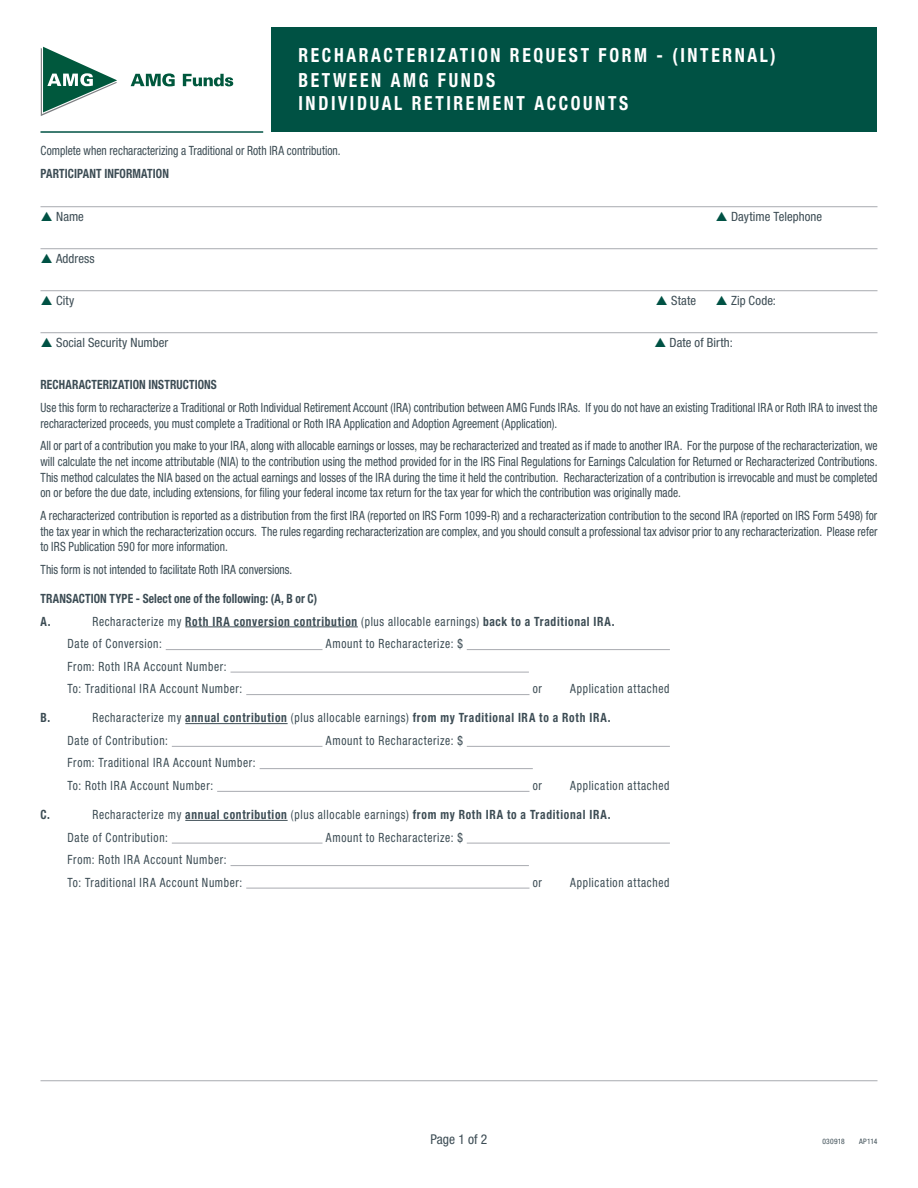
<style>
.page{position:relative;width:918px;height:1188px;background:#fff}
.page>*{position:absolute;margin:0;border:0;box-sizing:border-box;transform-origin:0 0}
.t1{font:700 condensed 19.5px/24.2px "Helvetica Neue LT Std";letter-spacing:.15em;color:#fff;scale:.9 1}
.t2{font:condensed 13.5px "Helvetica Neue LT Std";color:#3c4c54}
.t3{font:condensed 12.75px/15.8px "Helvetica Neue LT Std";letter-spacing:.01em;color:#3c4c54;text-align:justify;scale:.9 1}
.t4{font:condensed 12.75px/22.5px "Helvetica Neue LT Std";letter-spacing:.06em;color:#3c4c54;scale:.9 1}
.t5{font:700 condensed 12.75px/22.5px "Helvetica Neue LT Std";letter-spacing:.01em;color:#3c4c54;scale:.9 1}
.t6{font:condensed 12.75px "Helvetica Neue LT Std";letter-spacing:.01em;color:#3c4c54}
.t7{font:condensed 12.75px "Helvetica Neue LT Std";letter-spacing:.055em;color:#3c4c54;scale:.9 1}
.t8{font:condensed 7.5px "Helvetica Neue LT Std";letter-spacing:.03em;color:#3c4c54}
.s1{font-weight:700}
</style>
<div class="page">
<div style="left:272px;top:27px;width:606px;height:105px;background:#005244"></div>
<hr style="left:40px;top:1080px;width:838px;height:1px;background:#a8aab0">
<hr style="left:40px;top:131px;width:223px;height:2px;background:#005244">
<svg style="left:41px;top:47px;width:76px;height:69px"></svg>
<svg style="left:131px;top:73px;width:44px;height:13px"></svg>
<svg style="left:183px;top:74px;width:50px;height:12px"></svg>
<hr style="left:40px;top:206px;width:838px;height:1px;background:#a8aab0">
<hr style="left:40px;top:248px;width:838px;height:1px;background:#a8aab0">
<hr style="left:40px;top:290px;width:838px;height:1px;background:#a8aab0">
<hr style="left:40px;top:332px;width:838px;height:1px;background:#a8aab0">
<hr style="left:185px;top:627px;width:173px;height:1px;background:#3c4c54">
<hr style="left:166px;top:649px;width:156px;height:1px;background:#a8aab0">
<hr style="left:467px;top:649px;width:203px;height:1px;background:#a8aab0">
<hr style="left:231px;top:672px;width:298px;height:1px;background:#a8aab0">
<hr style="left:246px;top:694px;width:284px;height:1px;background:#a8aab0">
<hr style="left:185px;top:723px;width:103px;height:1px;background:#3c4c54">
<hr style="left:172px;top:746px;width:150px;height:1px;background:#a8aab0">
<hr style="left:467px;top:746px;width:203px;height:1px;background:#a8aab0">
<hr style="left:260px;top:768px;width:273px;height:1px;background:#a8aab0">
<hr style="left:217px;top:791px;width:312px;height:1px;background:#a8aab0">
<hr style="left:185px;top:820px;width:103px;height:1px;background:#3c4c54">
<hr style="left:172px;top:843px;width:150px;height:1px;background:#a8aab0">
<hr style="left:467px;top:843px;width:203px;height:1px;background:#a8aab0">
<hr style="left:231px;top:865px;width:298px;height:1px;background:#a8aab0">
<hr style="left:246px;top:888px;width:284px;height:1px;background:#a8aab0">
<h1 class="t1" style="left:298px;top:43px;width:532px">RECHARACTERIZATION REQUEST FORM - (INTERNAL)<br>BETWEEN AMG FUNDS<br>INDIVIDUAL RETIREMENT ACCOUNTS</h1>
<p class="t3" style="left:40px;top:143px;width:335px">Complete when recharacterizing a Traditional or Roth IRA contribution.</p>
<p class="t5" style="left:40px;top:162px;width:144px">PARTICIPANT INFORMATION</p>
<p class="t6" style="left:56px;top:209px;width:29px">Name</p>
<p class="t6" style="left:731px;top:209px;width:93px">Daytime Telephone</p>
<p class="t6" style="left:56px;top:251px;width:40px">Address</p>
<p class="t6" style="left:56px;top:293px;width:20px">City</p>
<p class="t6" style="left:671px;top:293px;width:27px">State</p>
<p class="t6" style="left:731px;top:293px;width:47px">Zip Code:</p>
<p class="t6" style="left:56px;top:335px;width:114px">Social Security Number</p>
<p class="t6" style="left:670px;top:335px;width:65px">Date of Birth:</p>
<p class="t5" style="left:40px;top:373px;width:198px">RECHARACTERIZATION INSTRUCTIONS</p>
<p class="t3" style="left:40px;top:399px;width:931px">Use this form to recharacterize a Traditional or Roth Individual Retirement Account (IRA) contribution between AMG Funds IRAs. If you do not have an existing Traditional IRA or Roth IRA to invest the recharacterized proceeds, you must complete a Traditional or Roth IRA Application and Adoption Agreement (Application).</p>
<p class="t3" style="left:40px;top:438px;width:932px">All or part of a contribution you make to your IRA, along with allocable earnings or losses, may be recharacterized and treated as if made to another IRA. For the purpose of the recharacterization, we will calculate the net income attributable (NIA) to the contribution using the method provided for in the IRS Final Regulations for Earnings Calculation for Returned or Recharacterized Contributions.<br>This method calculates the NIA based on the actual earnings and losses of the IRA during the time it held the contribution. Recharacterization of a contribution is irrevocable and must be completed on or before the due date, including extensions, for filing your federal income tax return for the tax year for which the contribution was originally made.</p>
<p class="t3" style="left:40px;top:507px;width:931px">A recharacterized contribution is reported as a distribution from the first IRA (reported on IRS Form 1099-R) and a recharacterization contribution to the second IRA (reported on IRS Form 5498) for the tax year in which the recharacterization occurs. The rules regarding recharacterization are complex, and you should consult a professional tax advisor prior to any recharacterization. Please refer to IRS Publication 590 for more information.</p>
<p class="t3" style="left:40px;top:561px;width:281px">This form is not intended to facilitate Roth IRA conversions.</p>
<p class="t5" style="left:40px;top:587px;width:309px">TRANSACTION TYPE - Select one of the following: (A, B or C)<br>A.</p>
<p class="t4" style="left:68px;top:610px;width:609px;text-indent:25px">Recharacterize my <span class="s1">Roth IRA conversion contribution</span> (plus allocable earnings) <span class="s1">back to a Traditional IRA.<br></span>Date of Conversion:</p>
<p class="t4" style="left:326px;top:632px;width:154px">Amount to Recharacterize: $</p>
<p class="t4" style="left:68px;top:655px;width:196px">From: Roth IRA Account Number:<br>To: Traditional IRA Account Number:</p>
<p class="t3" style="left:533px;top:681px;width:12px">or</p>
<p class="t7" style="left:570px;top:681px;width:112px">Application attached</p>
<p class="t5" style="left:40px;top:706px;width:12px">B.</p>
<p class="t4" style="left:68px;top:707px;width:605px;text-indent:25px">Recharacterize my <span class="s1">annual contribution</span> (plus allocable earnings) <span class="s1">from my Traditional IRA to a Roth IRA.<br></span>Date of Contribution:</p>
<p class="t4" style="left:326px;top:729px;width:154px">Amount to Recharacterize: $</p>
<p class="t4" style="left:68px;top:752px;width:211px">From: Traditional IRA Account Number:<br>To: Roth IRA Account Number:</p>
<p class="t3" style="left:533px;top:777px;width:12px">or</p>
<p class="t7" style="left:570px;top:778px;width:112px">Application attached</p>
<p class="t5" style="left:40px;top:803px;width:12px">C.</p>
<p class="t4" style="left:68px;top:803px;width:605px;text-indent:25px">Recharacterize my <span class="s1">annual contribution</span> (plus allocable earnings) <span class="s1">from my Roth IRA to a Traditional IRA.<br></span>Date of Contribution:</p>
<p class="t4" style="left:326px;top:826px;width:154px">Amount to Recharacterize: $</p>
<p class="t4" style="left:68px;top:848px;width:196px">From: Roth IRA Account Number:<br>To: Traditional IRA Account Number:</p>
<p class="t3" style="left:533px;top:874px;width:12px">or</p>
<p class="t7" style="left:570px;top:875px;width:112px">Application attached</p>
<p class="t2" style="left:431px;top:1131px;width:58px">Page 1 of 2</p>
<p class="t8" style="left:822px;top:1137px;width:24px">030918</p>
<p class="t8" style="left:859px;top:1137px;width:20px">AP114</p>
</div>
